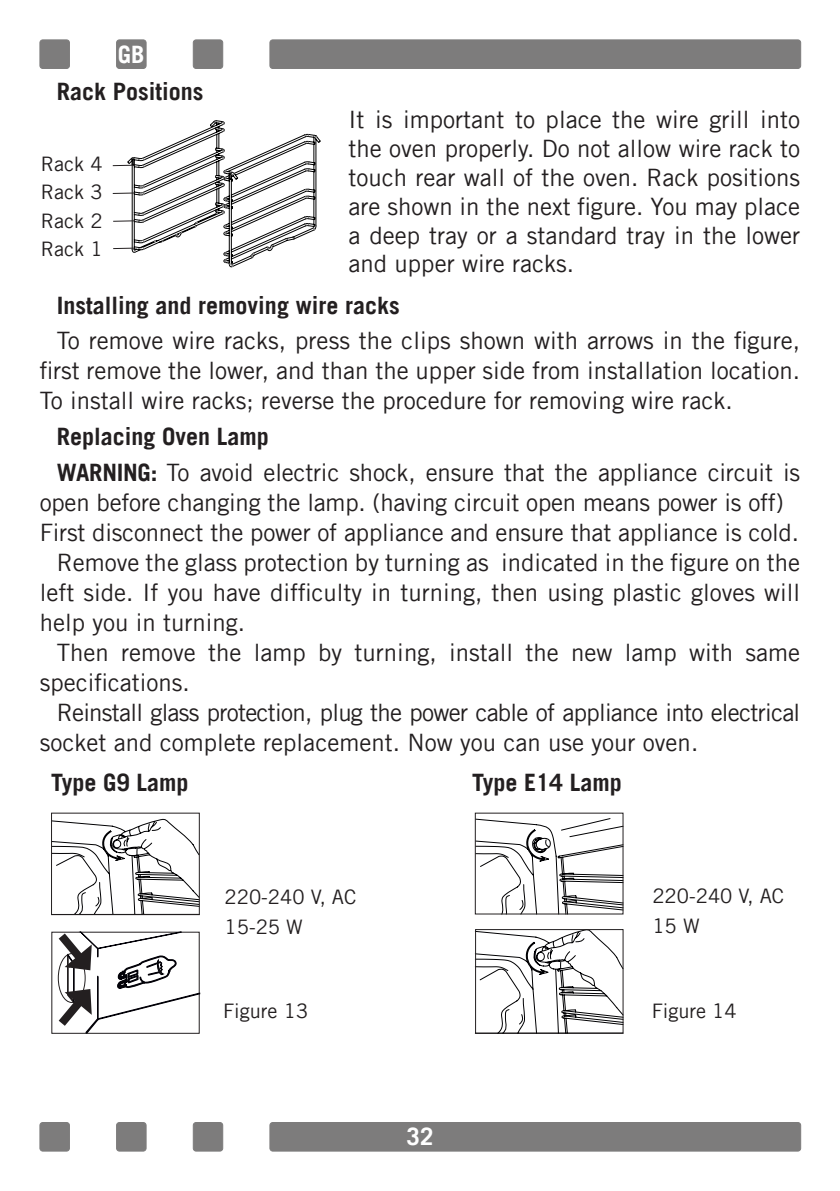
<style>
.page{position:relative;width:840px;height:1191px;background:#fff}
.page>*{position:absolute;margin:0;border:0;box-sizing:border-box;transform-origin:0 0}
.t1{font:24px/28.8px "Trade Gothic";color:#231f20;text-align:justify}
.t2{font:24px "Trade Gothic";letter-spacing:-.03em;color:#231f20}
.t3{font:700 24px "Trade Gothic";color:#231f20}
.t4{font:700 24px "Trade Gothic";color:#fff}
.t5{font:20px/28.2px "Trade Gothic";color:#231f20}
.s1{font-weight:700}
</style>
<div class="page">
<div style="left:270px;top:40px;width:530px;height:28px;background:#7d7c7c;border-radius:3px"></div>
<div style="left:269px;top:40px;width:531px;height:29px;border:1px solid #7d7c7c;border-radius:3px"></div>
<div style="left:40px;top:40px;width:29px;height:28px;background:#7d7c7c;border-radius:3px"></div>
<div style="left:40px;top:40px;width:30px;height:29px;border:1px solid #7d7c7c;border-radius:3px"></div>
<div style="left:193px;top:40px;width:29px;height:28px;background:#7d7c7c;border-radius:3px"></div>
<div style="left:193px;top:40px;width:30px;height:29px;border:1px solid #7d7c7c;border-radius:3px"></div>
<div style="left:116px;top:40px;width:30px;height:28px;background:#7d7c7c;border-radius:3px"></div>
<div style="left:116px;top:40px;width:30px;height:29px;border:1px solid #7d7c7c;border-radius:3px"></div>
<div style="left:270px;top:1122px;width:530px;height:29px;background:#7d7c7c;border-radius:3px"></div>
<div style="left:269px;top:1122px;width:531px;height:29px;border:1px solid #7d7c7c;border-radius:3px"></div>
<div style="left:40px;top:1122px;width:29px;height:29px;background:#7d7c7c;border-radius:3px"></div>
<div style="left:40px;top:1122px;width:30px;height:29px;border:1px solid #7d7c7c;border-radius:3px"></div>
<div style="left:193px;top:1122px;width:29px;height:29px;background:#7d7c7c;border-radius:3px"></div>
<div style="left:193px;top:1122px;width:30px;height:29px;border:1px solid #7d7c7c;border-radius:3px"></div>
<div style="left:116px;top:1122px;width:30px;height:29px;background:#7d7c7c;border-radius:3px"></div>
<div style="left:116px;top:1122px;width:30px;height:29px;border:1px solid #7d7c7c;border-radius:3px"></div>
<svg style="left:113px;top:120px;width:208px;height:147px"></svg>
<svg style="left:51px;top:812px;width:149px;height:103px"></svg>
<svg style="left:51px;top:931px;width:149px;height:103px"></svg>
<svg style="left:474px;top:812px;width:149px;height:103px"></svg>
<svg style="left:474px;top:929px;width:149px;height:105px"></svg>
<p class="t4" style="left:118px;top:45px;width:28px">GB</p>
<p class="t3" style="left:57px;top:81px;width:148px">Rack Positions</p>
<p class="t1" style="left:348px;top:107px;width:453px">It is important to place the wire grill into the oven properly. Do not allow wire rack to touch rear wall of the oven. Rack positions are shown in the next figure. You may place a deep tray or a standard tray in the lower and upper wire racks.</p>
<p class="t3" style="left:57px;top:296px;width:344px">Installing and removing wire racks</p>
<p class="t1" style="left:40px;top:326px;width:761px;line-height:30px;text-indent:17px">To remove wire racks, press the clips shown with arrows in the figure, first remove the lower, and than the upper side from installation location.<br>To install wire racks; reverse the procedure for removing wire rack.</p>
<p class="t1" style="left:57px;top:421px;width:744px;line-height:35.6px"><span class="s1">Replacing Oven Lamp<br>WARNING:</span> To avoid electric shock, ensure that the appliance circuit is</p>
<p class="t1" style="left:40px;top:490px;width:745px">open before changing the lamp. (having circuit open means power is off)</p>
<p class="t1" style="left:40px;top:520px;width:760px">First disconnect the power of appliance and ensure that appliance is cold.</p>
<p class="t1" style="left:57px;top:547px;width:744px">Remove the glass protection by turning as indicated in the figure on the</p>
<p class="t1" style="left:40px;top:577px;width:761px">left side. If you have difficulty in turning, then using plastic gloves will</p>
<p class="t1" style="left:40px;top:610px;width:207px">help you in turning.</p>
<p class="t1" style="left:57px;top:640px;width:744px">Then remove the lamp by turning, install the new lamp with same</p>
<p class="t1" style="left:40px;top:667px;width:151px">specifications.</p>
<p class="t2" style="left:57px;top:703px;width:744px">Reinstall glass protection, plug the power cable of appliance into electrical</p>
<p class="t1" style="left:40px;top:730px;width:659px">socket and complete replacement. Now you can use your oven.</p>
<p class="t3" style="left:51px;top:773px;width:139px">Type G9 Lamp</p>
<p class="t3" style="left:472px;top:773px;width:151px">Type E14 Lamp</p>
<p class="t5" style="left:41px;top:152px;width:63px;text-align:justify">Rack 4<br>Rack 3<br>Rack 2<br>Rack 1</p>
<p class="t5" style="left:224px;top:884px;width:133px;line-height:29.6px">220-240 V, AC<br>15-25 W</p>
<p class="t5" style="left:223px;top:998px;width:86px">Figure 13</p>
<p class="t4" style="left:406px;top:1127px;width:28px">32</p>
<p class="t5" style="left:652px;top:883px;width:133px;line-height:29.6px">220-240 V, AC<br>15 W</p>
<p class="t5" style="left:651px;top:998px;width:86px">Figure 14</p>
</div>
